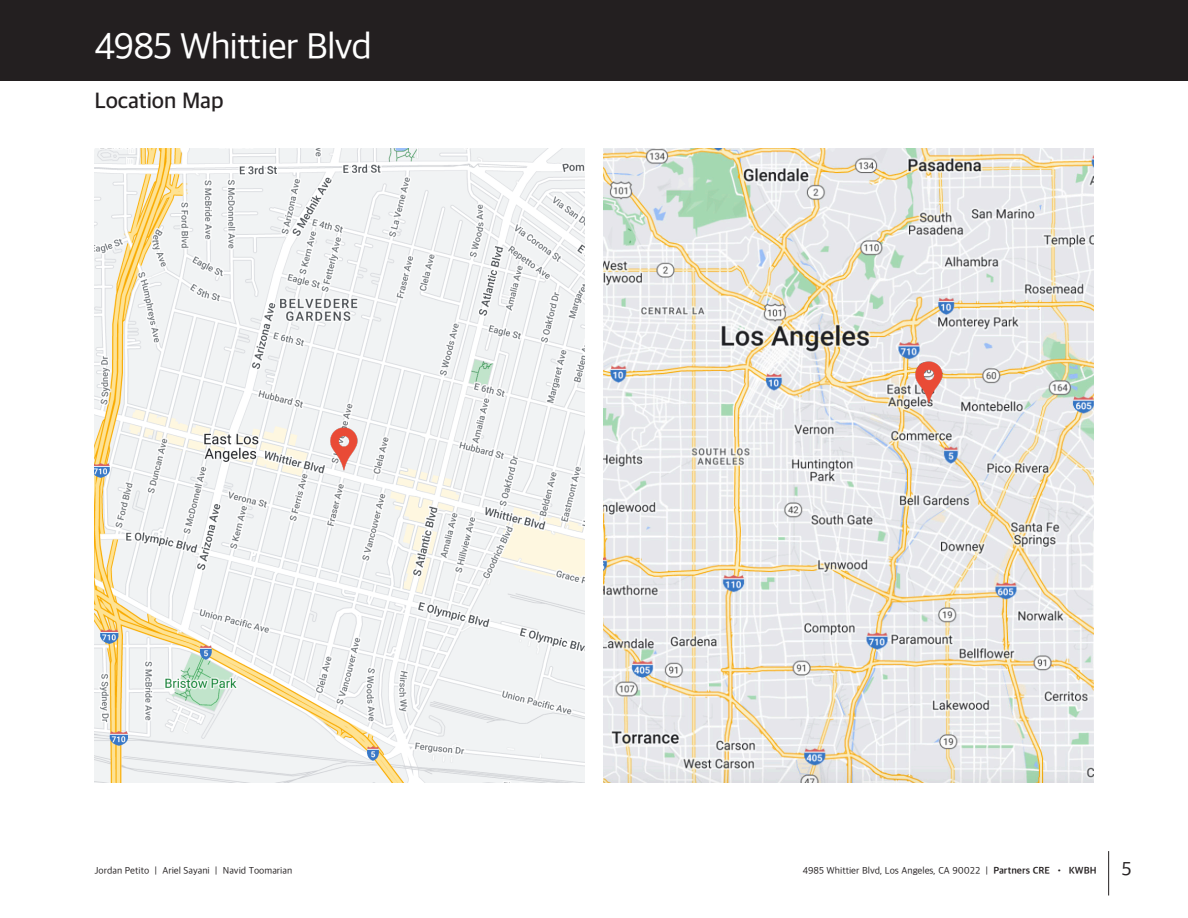
<style>
.page{position:relative;width:1188px;height:918px;background:#fff}
.page>*{position:absolute;margin:0;border:0;box-sizing:border-box;transform-origin:0 0}
.t1{font:37.5px "Apple SD Gothic Neo";letter-spacing:-.03em;color:#fff}
.t2{font:600 22.5px "Apple SD Gothic Neo";letter-spacing:-.005em;color:#231f20}
.t3{font:19.5px "Apple SD Gothic Neo";color:#231f20}
.t4{font:9.75px "Apple SD Gothic Neo";color:#231f20}
.s1{font-weight:700}
</style>
<div class="page">
<div style="left:0;top:0;width:1188px;height:81px;background:#231f20"></div>
<hr style="left:1108px;top:851px;width:1px;height:45px;background:#231f20">
<img style="left:94px;top:148px;width:491px;height:635px">
<img style="left:603px;top:148px;width:491px;height:635px">
<img style="left:914px;top:360px;width:29px;height:44px">
<img style="left:330px;top:427px;width:29px;height:44px">
<h1 class="t1" style="left:94px;top:26px;width:279px">4985 Whittier Blvd</h1>
<p class="t2" style="left:94px;top:89px;width:131px">Location Map</p>
<p class="t4" style="left:94px;top:865px;width:199px">Jordan Petito | Ariel Sayani | Navid Toomarian</p>
<p class="t4" style="left:803px;top:865px;width:295px">4985 Whittier Blvd, Los Angeles, CA 90022 | <span class="s1">Partners CRE • KWBH</span></p>
<h3 class="t3" style="left:1122px;top:858px;width:11px">5</h3>
</div>
